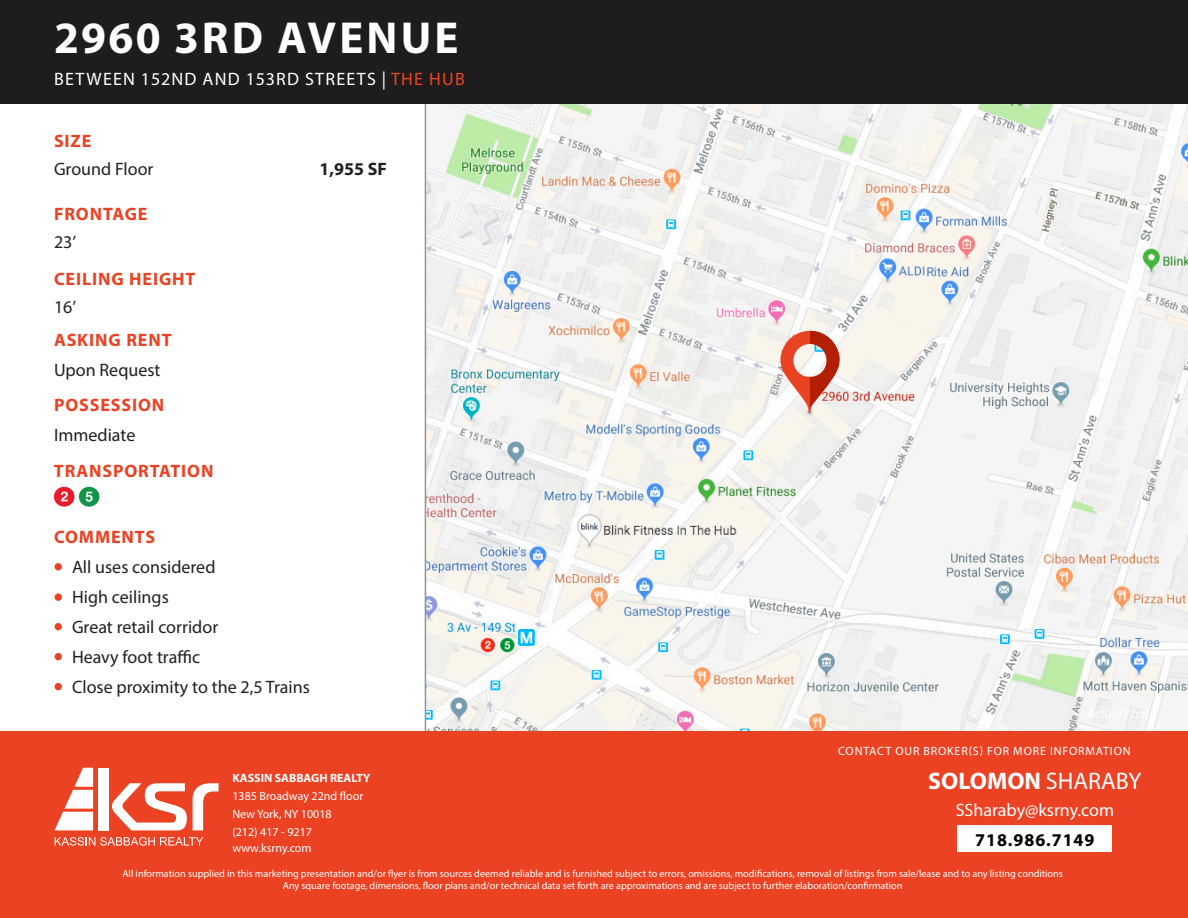
<style>
.page{position:relative;width:1188px;height:918px;background:#fff}
.page>*{position:absolute;margin:0;border:0;box-sizing:border-box;transform-origin:0 0}
.t1{font:700 45px "Myriad Pro";letter-spacing:.065em;color:#fff}
.t2{font:700 24px "Myriad Pro";color:#fff}
.t3{font:18px "Myriad Pro";color:#231f20}
.t4{font:700 18px "Myriad Pro";letter-spacing:.05em;color:#eb4223}
.t5{font:18px "Myriad Pro";letter-spacing:.065em;color:#fff}
.t6{font:18px "Myriad Pro";color:#fff}
.t7{font:700 18px "Myriad Pro";letter-spacing:.05em;color:#000}
.t8{font:700 18px "Myriad Pro";color:#231f20}
.t9{font:12px "Myriad Pro";color:#fff}
.t10{font:12px "Myriad Pro";letter-spacing:.07em;color:#fff}
.t11{font:700 12px "Myriad Pro";color:#fff}
.t12{font:10.2px "Myriad Pro";color:#fff}
.s1{color:#eb4223}
.s2{font-weight:400}
</style>
<div class="page">
<svg style="left:425px;top:104px;width:763px;height:628px"></svg>
<div style="left:0;top:732px;width:1188px;height:186px;background:#eb4223"></div>
<div style="left:958px;top:825px;width:154px;height:27px;background:#fff"></div>
<div style="left:0;top:0;width:1188px;height:104px;background:#1f1c1e"></div>
<svg style="left:193px;top:783px;width:26px;height:47px"></svg>
<svg style="left:112px;top:783px;width:75px;height:47px"></svg>
<div style="left:99px;top:768px;width:10px;height:62px;background:#fff"></div>
<svg style="left:55px;top:768px;width:38px;height:62px"></svg>
<svg style="left:55px;top:837px;width:148px;height:9px"></svg>
<svg style="left:780px;top:330px;width:60px;height:77px"></svg>
<div style="left:55px;top:563px;width:7px;height:7px;background:#eb4223;border-radius:50%"></div>
<div style="left:55px;top:593px;width:7px;height:8px;background:#eb4223;border-radius:50%"></div>
<div style="left:55px;top:623px;width:7px;height:7px;background:#eb4223;border-radius:50%"></div>
<div style="left:55px;top:653px;width:7px;height:7px;background:#eb4223;border-radius:50%"></div>
<div style="left:55px;top:683px;width:7px;height:7px;background:#eb4223;border-radius:50%"></div>
<div style="left:54px;top:487px;width:20px;height:20px;background:#ea1c2b;border-radius:50%"></div>
<svg style="left:61px;top:491px;width:7px;height:10px"></svg>
<div style="left:79px;top:487px;width:20px;height:20px;background:#109647;border-radius:50%"></div>
<svg style="left:86px;top:492px;width:7px;height:10px"></svg>
<p class="t1" style="left:54px;top:9px;width:406px">2960 3RD AVENUE</p>
<p class="t5" style="left:54px;top:67px;width:412px">BETWEEN 152ND AND 153RD STREETS | <span class="s1">THE HUB</span></p>
<p class="t4" style="left:54px;top:129px;width:39px">SIZE</p>
<p class="t3" style="left:54px;top:158px;width:101px">Ground Floor</p>
<p class="t8" style="left:320px;top:157px;width:69px">1,955 SF</p>
<p class="t4" style="left:54px;top:202px;width:95px">FRONTAGE</p>
<p class="t3" style="left:54px;top:231px;width:24px">23’</p>
<p class="t4" style="left:54px;top:267px;width:143px">CEILING HEIGHT</p>
<p class="t3" style="left:54px;top:295px;width:24px">16’</p>
<p class="t4" style="left:54px;top:328px;width:119px">ASKING RENT</p>
<p class="t3" style="left:54px;top:359px;width:108px">Upon Request</p>
<p class="t4" style="left:54px;top:394px;width:112px">POSSESSION</p>
<p class="t3" style="left:54px;top:424px;width:83px">Immediate</p>
<p class="t4" style="left:54px;top:460px;width:161px">TRANSPORTATION</p>
<p class="t4" style="left:54px;top:525px;width:103px">COMMENTS</p>
<p class="t3" style="left:72px;top:556px;width:145px">All uses considered</p>
<p class="t3" style="left:72px;top:586px;width:98px">High ceilings</p>
<p class="t3" style="left:72px;top:616px;width:148px">Great retail corridor</p>
<p class="t3" style="left:72px;top:646px;width:130px">Heavy foot traffic</p>
<p class="t3" style="left:72px;top:676px;width:239px">Close proximity to the 2,5 Trains</p>
<p class="t11" style="left:232px;top:770px;width:139px">KASSIN SABBAGH REALTY</p>
<p class="t9" style="left:232px;top:788px;width:132px">1385 Broadway 22nd floor</p>
<p class="t9" style="left:232px;top:806px;width:101px">New York, NY 10018</p>
<p class="t9" style="left:232px;top:824px;width:81px">(212) 417 - 9217</p>
<p class="t9" style="left:232px;top:841px;width:81px">www.ksrny.com</p>
<p class="t10" style="left:838px;top:744px;width:294px">CONTACT OUR BROKER(S) FOR MORE INFORMATION</p>
<p class="t2" style="left:928px;top:765px;width:215px">SOLOMON <span class="s2">SHARABY</span></p>
<p class="t6" style="left:956px;top:799px;width:160px">SSharaby@ksrny.com</p>
<p class="t7" style="left:975px;top:828px;width:121px">718.986.7149</p>
<p class="t12" style="left:122px;top:867px;width:942px">All information supplied in this marketing presentation and/or flyer is from sources deemed reliable and is furnished subject to errors, omissions, modifications, removal of listings from sale/lease and to any listing conditions</p>
<p class="t12" style="left:283px;top:879px;width:621px">Any square footage, dimensions, floor plans and/or technical data set forth are approximations and are subject to further elaboration/confirmation</p>
</div>
